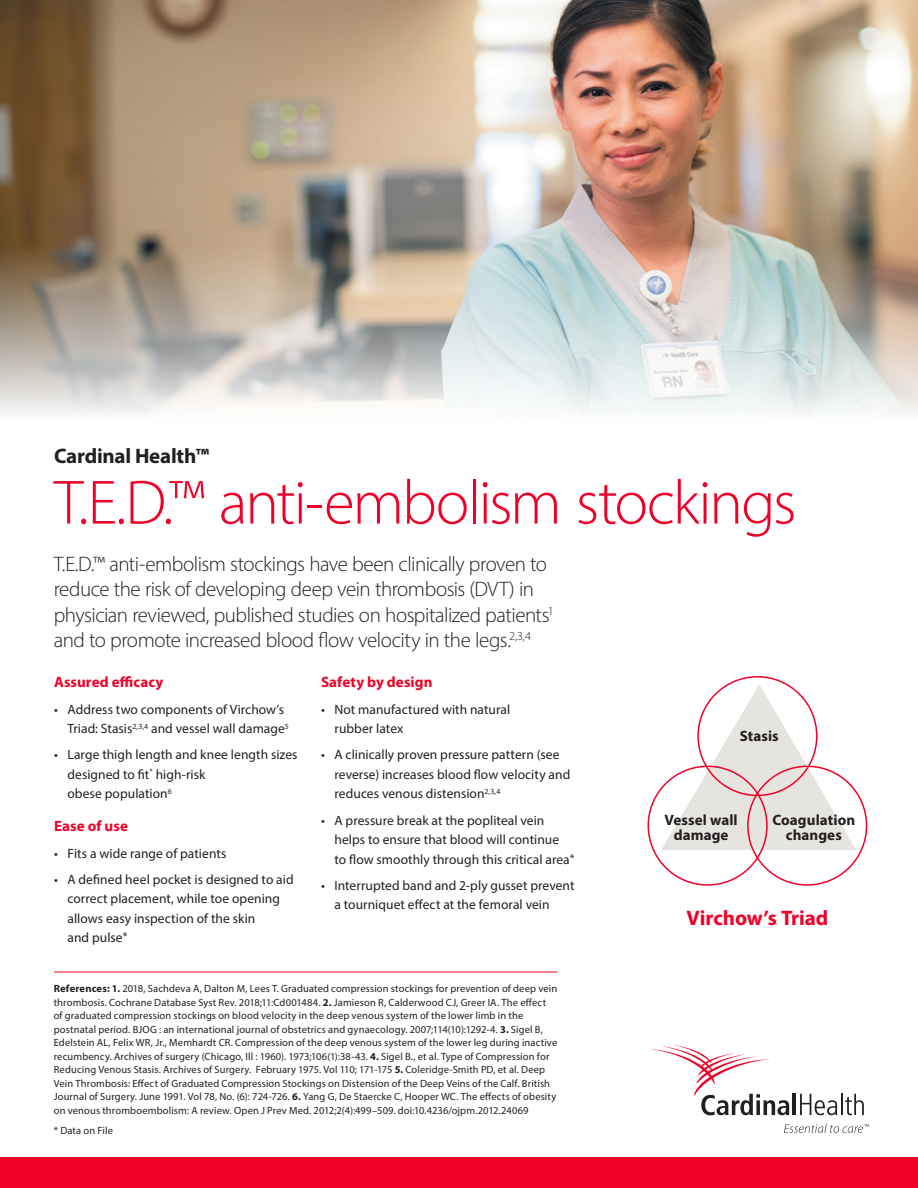
<style>
.page{position:relative;width:918px;height:1188px;background:#fff}
.page>*{position:absolute;margin:0;border:0;box-sizing:border-box;transform-origin:0 0}
.Headline{font:300 63px "Myriad Pro";letter-spacing:-.035em;color:#f00028}
.Intro{font:300 21px/25.5px "Myriad Pro";letter-spacing:-.025em;color:#231f20}
.Product_Category{font:700 21px "Myriad Pro";letter-spacing:-.01em;color:#231f20}
.Subhead_red{font:700 21px "Myriad Pro";letter-spacing:-.005em;color:#f00028}
.Subhead_red-2{font:700 15px/15px "Myriad Pro";letter-spacing:.005em;color:#231f20;text-align:center}
.Bullets{font:700 15px "Myriad Pro";letter-spacing:.005em;color:#f00028}
.Subhead_red-3{font:700 15px "Myriad Pro";letter-spacing:.005em;color:#f00028}
.t1{font:13.5px/19.5px "Myriad Pro";letter-spacing:.005em;color:#231f20}
.Body_Copy{font:10.5px/13.5px "Myriad Pro";letter-spacing:.01em;color:#231f20}
.s1{font-size:11.4px}
.s2{font-weight:700}
</style>
<div class="page">
<img style="left:0;top:0;width:918px;height:414px">
<div style="left:0;top:1158px;width:918px;height:30px;background:#f00028"></div>
<svg style="left:784px;top:1124px;width:85px;height:9px"></svg>
<hr style="left:793px;top:1094px;width:3px;height:21px;background:#231f20">
<hr style="left:841px;top:1094px;width:2px;height:21px;background:#231f20">
<svg style="left:650px;top:1045px;width:139px;height:70px"></svg>
<svg style="left:845px;top:1094px;width:19px;height:21px"></svg>
<svg style="left:800px;top:1094px;width:37px;height:21px"></svg>
<hr style="left:54px;top:972px;width:503px;height:1px;background:#f00028">
<svg style="left:661px;top:684px;width:195px;height:166px"></svg>
<div style="left:648px;top:766px;width:120px;height:120px;border:2px solid #f00028;border-radius:50%"></div>
<div style="left:747px;top:766px;width:120px;height:120px;border:2px solid #f00028;border-radius:50%"></div>
<div style="left:697px;top:676px;width:121px;height:120px;border:2px solid #f00028;border-radius:50%"></div>
<p class="Product_Category" style="left:54px;top:442px;width:156px">Cardinal Health™</p>
<p class="Headline" style="left:54px;top:465px;width:744px">T.E.D.™ anti-embolism stockings</p>
<p class="Intro" style="left:54px;top:551px;width:501px">T.E.D.™ anti-embolism stockings have been clinically proven to reduce the risk of developing deep vein thrombosis (DVT) in physician reviewed, published studies on hospitalized patients<sup>1 </sup>and to promote increased blood flow velocity in the legs.<sup>2,3,4</sup></p>
<p class="Subhead_red-3" style="left:54px;top:672px;width:111px">Assured efficacy</p>
<p class="t1" style="left:68px;top:699px;width:223px;text-indent:-14px">• Address two components of Virchow’s<br>Triad: Stasis<sup>2,3,4</sup> and vessel wall damage<sup>5</sup></p>
<p class="t1" style="left:68px;top:745px;width:232px;text-indent:-14px">• Large thigh length and knee length sizes designed to fit<sup>*</sup> high-risk<br>obese population<sup>6</sup></p>
<p class="Bullets" style="left:54px;top:816px;width:75px">Ease of use</p>
<p class="t1" style="left:54px;top:843px;width:174px">• Fits a wide range of patients</p>
<p class="t1" style="left:68px;top:869px;width:228px;text-indent:-14px">• A defined heel pocket is designed to aid correct placement, while toe opening allows easy inspection of the skin<br>and pulse<span class="s1">*</span></p>
<p class="Bullets" style="left:321px;top:672px;width:113px">Safety by design</p>
<p class="t1" style="left:335px;top:699px;width:177px;text-indent:-14px">• Not manufactured with natural rubber latex</p>
<p class="t1" style="left:335px;top:745px;width:237px;text-indent:-14px">• A clinically proven pressure pattern (see reverse) increases blood flow velocity and reduces venous distension<sup>2,3,4</sup></p>
<p class="t1" style="left:335px;top:810px;width:242px;text-indent:-14px">• A pressure break at the popliteal vein helps to ensure that blood will continue<br>to flow smoothly through this critical area<span class="s1">*</span></p>
<p class="t1" style="left:335px;top:875px;width:242px;text-indent:-14px">• Interrupted band and 2-ply gusset prevent a tourniquet effect at the femoral vein</p>
<p class="Body_Copy" style="left:54px;top:982px;width:505px"><span class="s2">References: 1.</span> 2018, Sachdeva A, Dalton M, Lees T. Graduated compression stockings for prevention of deep vein thrombosis. Cochrane Database Syst Rev. 2018;11:Cd001484. <span class="s2">2.</span> Jamieson R, Calderwood CJ, Greer IA. The effect of graduated compression stockings on blood velocity in the deep venous system of the lower limb in the postnatal period. BJOG : an international journal of obstetrics and gynaecology. 2007;114(10):1292-4. <span class="s2">3.</span> Sigel B, Edelstein AL, Felix WR, Jr., Memhardt CR. Compression of the deep venous system of the lower leg during inactive recumbency. Archives of surgery (Chicago, Ill : 1960). 1973;106(1):38-43. <span class="s2">4.</span> Sigel B., et al. Type of Compression for Reducing Venous Stasis. Archives of Surgery. February 1975. Vol 110; 171-175 <span class="s2">5.</span> Coleridge-Smith PD, et al. Deep Vein Thrombosis: Effect of Graduated Compression Stockings on Distension of the Deep Veins of the Calf. British Journal of Surgery. June 1991. Vol 78, No. (6): 724-726. <span class="s2">6.</span> Yang G, De Staercke C, Hooper WC. The effects of obesity on venous thromboembolism: A review. Open J Prev Med. 2012;2(4):499–509. doi:10.4236/ojpm.2012.24069</p>
<p class="Body_Copy" style="left:54px;top:1123px;width:61px">* Data on File</p>
<p class="Subhead_red-2" style="left:740px;top:728px;width:40px">Stasis</p>
<p class="Subhead_red-2" style="left:665px;top:812px;width:75px">Vessel wall damage</p>
<p class="Subhead_red-2" style="left:772px;top:812px;width:84px">Coagulation changes</p>
<p class="Subhead_red" style="left:686px;top:904px;width:143px">Virchow’s Triad</p>
</div>
